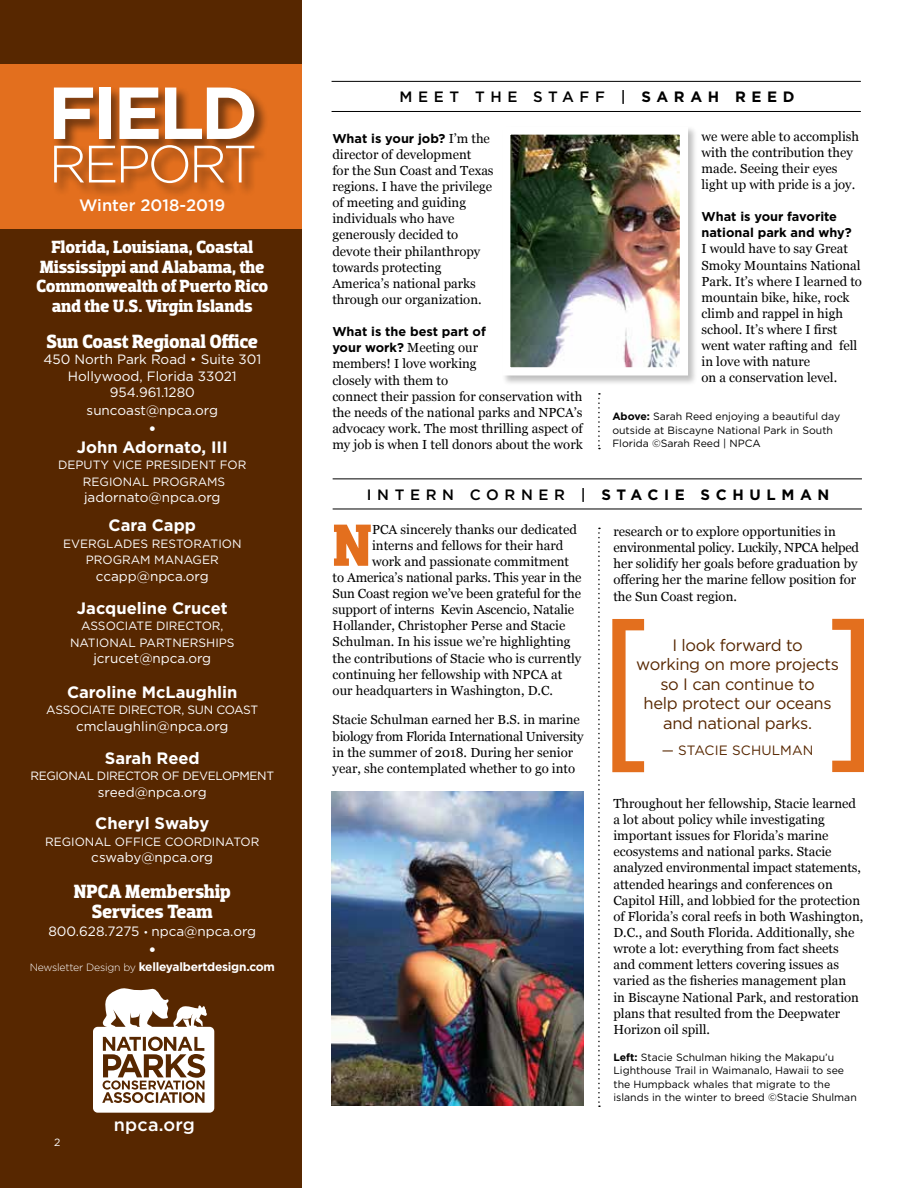
<style>
.page{position:relative;width:918px;height:1188px;background:#fff}
.page>*{position:absolute;margin:0;border:0;box-sizing:border-box;transform-origin:0 0}
.t1{font:700 73.5px "Gotham";letter-spacing:-.05em;color:#fff}
.t2{font:700 60.6px "Dobra Slab";color:#e36f1e}
.t3{font:300 52.5px "Gotham";letter-spacing:-.06em;color:#fff}
.t4{font:700 19.5px/19.5px "Dobra Slab";letter-spacing:-.015em;color:#fff;text-align:center}
.t5{font:700 18px/19.5px "Dobra Slab";letter-spacing:-.01em;color:#fff;text-align:center}
.t6{font:500 18px "Gotham";letter-spacing:.01em;color:#fff}
.t7{font:18px "Gotham";color:#fff}
.t8{font:16.5px/19.5px "Gotham";letter-spacing:-.02em;color:#572700;text-align:center}
.t9{font:700 16.5px "Gotham";color:#fff}
.t10{font:500 16.5px "Gotham";color:#fff}
.t11{font:700 15px "Gotham";letter-spacing:.375em;color:#000}
.t12{font:500 15px "Gotham";letter-spacing:.375em;color:#000}
.t13{font:13.5px/16.5px "Gotham";color:#fff;text-align:center}
.t14{font:13.5px "Gotham";letter-spacing:.01em;color:#572700}
.t15{font:13.2px/16.2px "Georgia";color:#000}
.t16{font:700 12.75px/16.2px "Gotham";color:#000}
.t17{font:12px/16.5px "Gotham";color:#fff;text-align:center}
.t18{font:700 12px "Gotham";letter-spacing:-.02em;color:#fff}
.t19{font:12px "Gotham";letter-spacing:-.03em;color:#fff}
.t20{font:12px "Gotham";letter-spacing:-.02em;color:#fff}
.t21{font:10.5px/13.5px "Gotham";color:#000}
.t22{font:10.5px "Gotham";color:#fff}
.s1{font-weight:300;font-size:10.5px}
.s2{font-weight:700}
.s3{font-family:"Georgia";font-weight:400;font-size:13.2px}
.s4{font-family:"Gotham";font-weight:700;font-size:12.75px}
.s5{font-weight:500}
</style>
<div class="page">
<img style="left:332px;top:792px;width:251px;height:313px">
<div style="left:0;top:0;width:301px;height:1188px;background:#572700"></div>
<div style="left:0;top:64px;width:301px;height:166px;background:#e36f1e"></div>
<div style="left:52px;top:86px;width:217px;height:112px;background:#000;opacity:.5"></div>
<svg style="left:93px;top:988px;width:121px;height:125px"></svg>
<svg style="left:612px;top:619px;width:32px;height:153px"></svg>
<svg style="left:832px;top:619px;width:32px;height:153px"></svg>
<svg style="left:598px;top:528px;width:2px;height:579px"></svg>
<svg style="left:598px;top:393px;width:2px;height:56px"></svg>
<div style="left:501px;top:125px;width:197px;height:261px;background:#000;opacity:.25"></div>
<img style="left:511px;top:135px;width:168px;height:231px">
<hr style="left:333px;top:478px;width:529px;height:1px;background:#000">
<hr style="left:333px;top:509px;width:529px;height:1px;background:#000">
<hr style="left:332px;top:111px;width:529px;height:1px;background:#000">
<hr style="left:332px;top:81px;width:529px;height:1px;background:#000">
<h1 class="t1" style="left:48px;top:70px;width:212px">FIELD</h1>
<h3 class="t3" style="left:49px;top:135px;width:210px">REPORT</h3>
<p class="t10" style="left:79px;top:196px;width:148px">Winter 2018-2019</p>
<h3 class="t5" style="left:36px;top:238px;width:234px">Florida, Louisiana, Coastal<br>Mississippi and Alabama, the<br>Commonwealth of Puerto Rico and the U.S. Virgin Islands</h3>
<h3 class="t4" style="left:47px;top:332px;width:213px">Sun Coast Regional Office</h3>
<p class="t13" style="left:43px;top:351px;width:219px">450 North Park Road • Suite 301<br>Hollywood, Florida 33021<br>954.961.1280</p>
<p class="t13" style="left:87px;top:402px;width:133px">suncoast@npca.org</p>
<h3 class="t7" style="left:148px;top:418px;width:10px">•</h3>
<p class="t9" style="left:77px;top:437px;width:152px">John Adornato, III</p>
<p class="t17" style="left:58px;top:456px;width:190px">DEPUTY VICE PRESIDENT FOR<br>REGIONAL PROGRAMS</p>
<p class="t13" style="left:84px;top:489px;width:138px">jadornato@npca.org</p>
<p class="t9" style="left:109px;top:516px;width:89px">Cara Capp</p>
<p class="t17" style="left:63px;top:535px;width:180px">EVERGLADES RESTORATION<br>PROGRAM MANAGER</p>
<p class="t13" style="left:96px;top:568px;width:114px">ccapp@npca.org</p>
<p class="t9" style="left:77px;top:599px;width:152px">Jacqueline Crucet</p>
<p class="t17" style="left:70px;top:618px;width:166px">ASSOCIATE DIRECTOR,<br>NATIONAL PARTNERSHIPS</p>
<p class="t13" style="left:93px;top:650px;width:119px">jcrucet@npca.org</p>
<p class="t9" style="left:67px;top:683px;width:172px">Caroline McLaughlin</p>
<p class="t20" style="left:46px;top:704px;width:214px">ASSOCIATE DIRECTOR, SUN COAST</p>
<p class="t13" style="left:76px;top:718px;width:154px">cmclaughlin@npca.org</p>
<p class="t9" style="left:105px;top:749px;width:96px">Sarah Reed</p>
<p class="t19" style="left:30px;top:770px;width:245px">REGIONAL DIRECTOR OF DEVELOPMENT</p>
<p class="t13" style="left:98px;top:784px;width:110px">sreed@npca.org</p>
<p class="t9" style="left:95px;top:814px;width:115px">Cheryl Swaby</p>
<p class="t17" style="left:45px;top:833px;width:216px">REGIONAL OFFICE COORDINATOR</p>
<p class="t13" style="left:91px;top:849px;width:123px">cswaby@npca.org</p>
<h3 class="t4" style="left:74px;top:882px;width:159px">NPCA Membership<br>Services Team</h3>
<p class="t13" style="left:48px;top:922px;width:209px">800.628.7275 <span class="s1">•</span> npca@npca.org</p>
<h3 class="t7" style="left:148px;top:940px;width:10px">•</h3>
<p class="t18" style="left:30px;top:960px;width:247px"><span class="s1">Newsletter Design by</span> kelleyalbertdesign.com</p>
<p class="t22" style="left:54px;top:1136px;width:8px">2</p>
<h3 class="t6" style="left:114px;top:1114px;width:82px">npca.org</h3>
<p class="t12" style="left:400px;top:88px;width:396px">MEET THE STAFF | <span class="s2">SARAH REED</span></p>
<p class="t16" style="left:332px;top:130px;width:159px">What is your job? <span class="s3">I’m the</span></p>
<p class="t15" style="left:332px;top:146px;width:163px">director of development<br>for the Sun Coast and Texas regions. I have the privilege of meeting and guiding individuals who have generously decided to devote their philanthropy towards protecting<br>America’s national parks through our organization.</p>
<p class="t16" style="left:332px;top:323px;width:155px">What is the best part of</p>
<p class="t15" style="left:332px;top:339px;width:252px"><span class="s4">your work?</span> Meeting our<br>members! I love working<br>closely with them to<br>connect their passion for conservation with the needs of the national parks and NPCA’s advocacy work. The most thrilling aspect of my job is when I tell donors about the work</p>
<p class="t15" style="left:702px;top:127px;width:159px">we were able to accomplish with the contribution they made. Seeing their eyes light up with pride is a joy.</p>
<p class="t16" style="left:702px;top:208px;width:152px">What is your favorite national park and why?</p>
<p class="t15" style="left:702px;top:240px;width:162px">I would have to say Great<br>Smoky Mountains National<br>Park. It’s where I learned to mountain bike, hike, rock climb and rappel in high school. It’s where I first went water rafting and fell in love with nature<br>on a conservation level.</p>
<p class="t21" style="left:612px;top:410px;width:229px"><span class="s2">Above:</span> Sarah Reed enjoying a beautiful day outside at Biscayne National Park in South<br>Florida ©Sarah Reed | NPCA</p>
<p class="t11" style="left:367px;top:486px;width:464px"><span class="s5">INTERN CORNER |</span> STACIE SCHULMAN</p>
<h2 class="t2" style="left:333px;top:510px;width:41px">N</h2>
<p class="t15" style="left:372px;top:520px;width:206px">PCA sincerely thanks our dedicated</p>
<p class="t15" style="left:372px;top:536px;width:193px">interns and fellows for their hard</p>
<p class="t15" style="left:372px;top:553px;width:198px">work and passionate commitment</p>
<p class="t15" style="left:333px;top:569px;width:250px">to America’s national parks. This year in the</p>
<p class="t15" style="left:333px;top:585px;width:250px">Sun Coast region we’ve been grateful for the</p>
<p class="t15" style="left:333px;top:601px;width:243px">support of interns Kevin Ascencio, Natalie</p>
<p class="t15" style="left:333px;top:617px;width:234px">Hollander, Christopher Perse and Stacie</p>
<p class="t15" style="left:333px;top:633px;width:239px">Schulman. In his issue we’re highlighting</p>
<p class="t15" style="left:333px;top:649px;width:250px">the contributions of Stacie who is currently</p>
<p class="t15" style="left:333px;top:666px;width:231px">continuing her fellowship with NPCA at</p>
<p class="t15" style="left:333px;top:682px;width:222px">our headquarters in Washington, D.C.</p>
<p class="t15" style="left:333px;top:711px;width:253px">Stacie Schulman earned her B.S. in marine biology from Florida International University in the summer of 2018. During her senior year, she contemplated whether to go into</p>
<p class="t15" style="left:613px;top:523px;width:247px">research or to explore opportunities in environmental policy. Luckily, NPCA helped her solidify her goals before graduation by offering her the marine fellow position for the Sun Coast region.</p>
<p class="t8" style="left:636px;top:635px;width:204px">I look forward to<br>working on more projects so I can continue to<br>help protect our oceans and national parks.</p>
<p class="t14" style="left:662px;top:743px;width:153px">— STACIE SCHULMAN</p>
<p class="t15" style="left:613px;top:795px;width:251px">Throughout her fellowship, Stacie learned a lot about policy while investigating important issues for Florida’s marine ecosystems and national parks. Stacie analyzed environmental impact statements, attended hearings and conferences on Capitol Hill, and lobbied for the protection of Florida’s coral reefs in both Washington, D.C., and South Florida. Additionally, she wrote a lot: everything from fact sheets and comment letters covering issues as varied as the fisheries management plan<br>in Biscayne National Park, and restoration plans that resulted from the Deepwater Horizon oil spill.</p>
<p class="t21" style="left:613px;top:1050px;width:245px"><span class="s2">Left:</span> Stacie Schulman hiking the Makapu’u Lighthouse Trail in Waimanalo, Hawaii to see the Humpback whales that migrate to the islands in the winter to breed ©Stacie Shulman</p>
</div>
